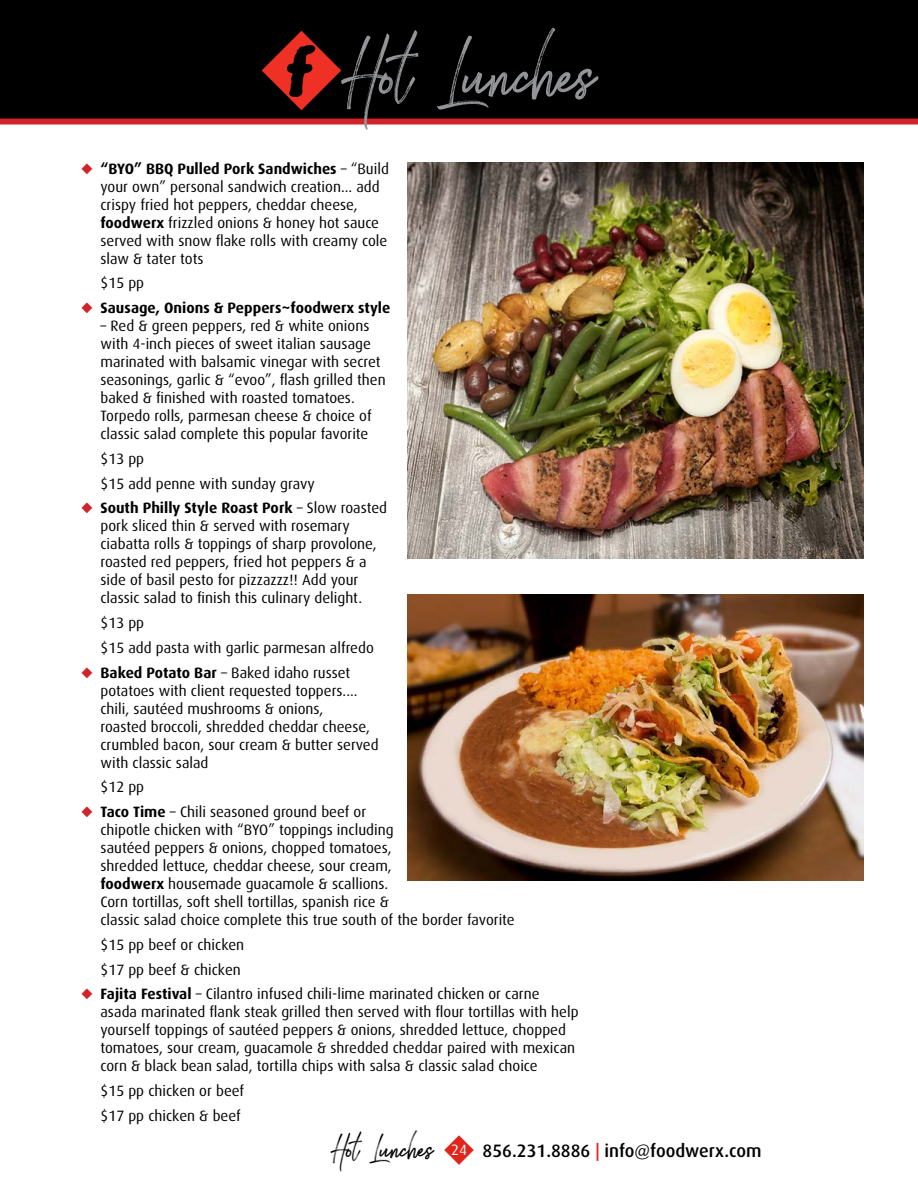
<style>
.page{position:relative;width:918px;height:1188px;background:#fff}
.page>*{position:absolute;margin:0;border:0;box-sizing:border-box;transform-origin:0 0}
.t1{font:81.75px "Brownhill Script";color:#939598}
.t2{font:33px "Brownhill Script";color:#000}
.t3{font:500 18px "Dax";color:#000}
.t4{font:15px/18px "Dax";color:#000}
.t5{font:700 15px "Dax";color:#000}
.t6{font:15px "Dax";color:#fff}
.s1{color:#d2232a}
.s2{font-weight:700}
.s3{color:#e1251b}
</style>
<div class="page">
<div style="left:0;top:0;width:918px;height:124px;background:#000"></div>
<svg style="left:262px;top:31px;width:79px;height:79px"></svg>
<div style="left:0;top:118px;width:918px;height:6px;background:#d2232a"></div>
<svg style="left:444px;top:1135px;width:30px;height:30px"></svg>
<img style="left:407px;top:162px;width:457px;height:397px">
<img style="left:407px;top:594px;width:457px;height:286px">
<h1 class="t1" style="left:341px;top:18px;width:257px">Hot Lunches</h1>
<p class="t4" style="left:100px;top:160px;width:290px;text-indent:-20px"><span class="s1">◆</span> <span class="s2">“BYO” BBQ Pulled Pork Sandwiches</span> – “Build your own” personal sandwich creation... add crispy fried hot peppers, cheddar cheese, <span class="s2">foodwerx</span> frizzled onions &amp; honey hot sauce served with snow flake rolls with creamy cole slaw &amp; tater tots</p>
<p class="t4" style="left:100px;top:274px;width:45px">$15 pp</p>
<p class="t5" style="left:81px;top:299px;width:311px"><span class="s1">◆</span> Sausage, Onions &amp; Peppers~foodwerx style</p>
<p class="t4" style="left:100px;top:317px;width:287px">– Red &amp; green peppers, red &amp; white onions with 4-inch pieces of sweet italian sausage marinated with balsamic vinegar with secret seasonings, garlic &amp; “evoo”, flash grilled then baked &amp; finished with roasted tomatoes.<br>Torpedo rolls, parmesan cheese &amp; choice of classic salad complete this popular favorite</p>
<p class="t4" style="left:100px;top:446px;width:216px;line-height:24.8px">$13 pp<br>$15 add penne with sunday gravy</p>
<p class="t4" style="left:100px;top:499px;width:288px;text-indent:-20px"><span class="s1">◆</span> <span class="s2">South Philly Style Roast Pork</span> – Slow roasted pork sliced thin &amp; served with rosemary ciabatta rolls &amp; toppings of sharp provolone, roasted red peppers, fried hot peppers &amp; a side of basil pesto for pizzazzz!! Add your classic salad to finish this culinary delight.</p>
<p class="t4" style="left:100px;top:611px;width:275px;line-height:24.8px">$13 pp<br>$15 add pasta with garlic parmesan alfredo</p>
<p class="t4" style="left:100px;top:664px;width:280px;text-indent:-20px"><span class="s1">◆</span> <span class="s2">Baked Potato Bar</span> – Baked idaho russet potatoes with client requested toppers.... chili, sautéed mushrooms &amp; onions,<br>roasted broccoli, shredded cheddar cheese, crumbled bacon, sour cream &amp; butter served with classic salad</p>
<p class="t4" style="left:100px;top:778px;width:45px">$12 pp</p>
<p class="t4" style="left:100px;top:803px;width:416px;text-indent:-20px"><span class="s1">◆</span> <span class="s2">Taco Time</span> – Chili seasoned ground beef or<br>chipotle chicken with “BYO” toppings including<br>sautéed peppers &amp; onions, chopped tomatoes,<br>shredded lettuce, cheddar cheese, sour cream,<br><span class="s2">foodwerx</span> housemade guacamole &amp; scallions.<br>Corn tortillas, soft shell tortillas, spanish rice &amp;<br>classic salad choice complete this true south of the border favorite</p>
<p class="t4" style="left:100px;top:932px;width:145px;line-height:24.8px">$15 pp beef or chicken $17 pp beef &amp; chicken</p>
<p class="t4" style="left:100px;top:985px;width:480px;text-indent:-20px"><span class="s1">◆</span> <span class="s2">Fajita Festival</span> – Cilantro infused chili-lime marinated chicken or carne asada marinated flank steak grilled then served with flour tortillas with help yourself toppings of sautéed peppers &amp; onions, shredded lettuce, chopped tomatoes, sour cream, guacamole &amp; shredded cheddar paired with mexican corn &amp; black bean salad, tortilla chips with salsa &amp; classic salad choice</p>
<p class="t4" style="left:100px;top:1079px;width:145px;line-height:24.8px">$15 pp chicken or beef $17 pp chicken &amp; beef</p>
<h2 class="t2" style="left:331px;top:1127px;width:104px">Hot Lunches</h2>
<p class="t6" style="left:451px;top:1141px;width:17px">24</p>
<p class="t3" style="left:483px;top:1141px;width:280px">856.231.8886 <span class="s3">|</span> info@foodwerx.com</p>
</div>
